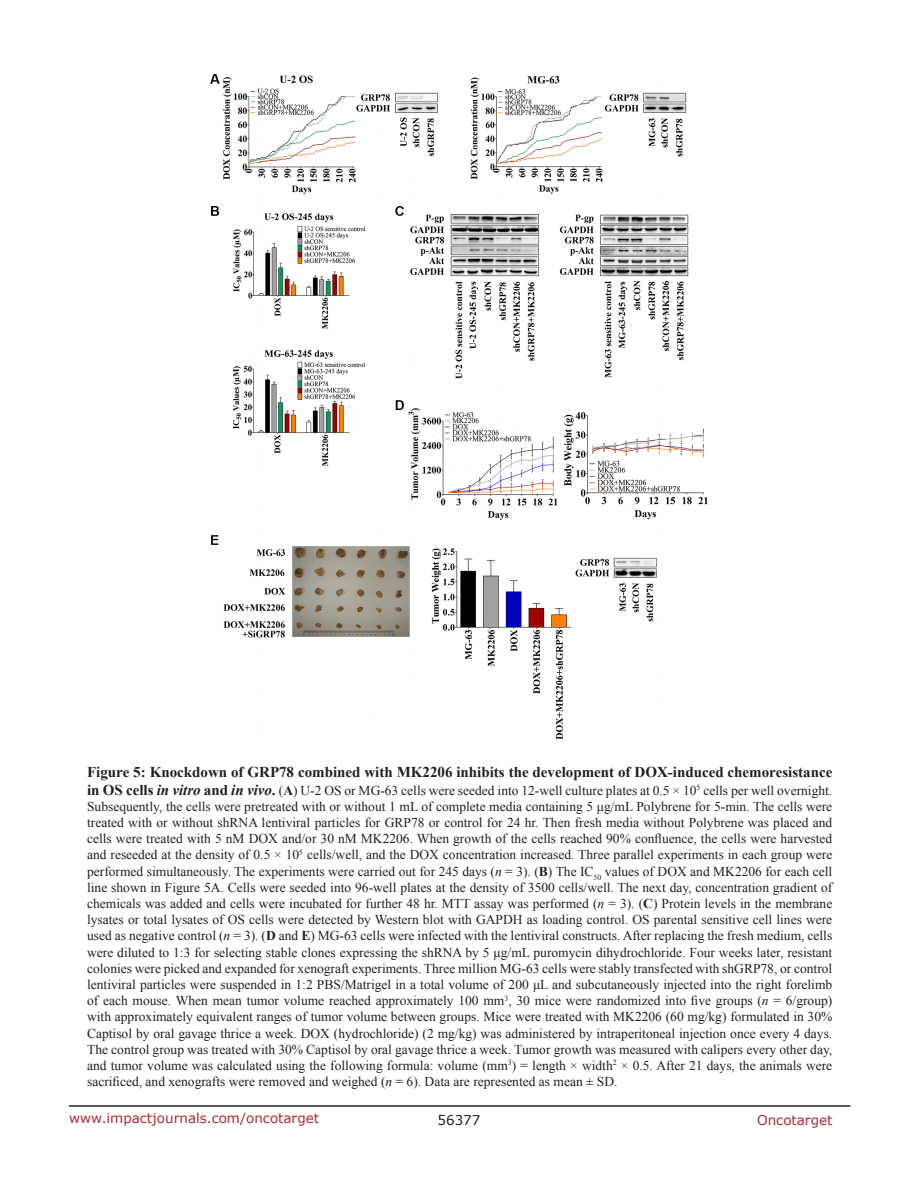
<style>
.page{position:relative;width:918px;height:1188px;background:#fff}
.page>*{position:absolute;margin:0;border:0;box-sizing:border-box;transform-origin:0 0}
.FigureText{font:700 15px "Times New Roman";color:#231f20}
.FigureText-2{font:13.5px/16.2px "Times New Roman";color:#231f20;text-align:justify}
.t1{font:13.5px "Verdana";color:#ac2b31}
.t2{font:13.5px "Verdana";color:#231f20}
.s1{font-weight:700;font-size:15px}
.s2{font-weight:700;font-style:italic;font-size:15px}
.s3{font-weight:700}
.s4{font-style:italic}
</style>
<div class="page">
<hr style="left:69px;top:1105px;width:781px;height:2px;background:#231f20">
<img style="left:210px;top:75px;width:498px;height:665px">
<p class="FigureText" style="left:87px;top:761px;width:747px">Figure 5: Knockdown of GRP78 combined with MK2206 inhibits the development of DOX-induced chemoresistance</p>
<p class="FigureText-2" style="left:87px;top:782px;width:747px"><span class="s1">in OS cells</span> <span class="s2">in vitro</span> <span class="s1">and</span> <span class="s2">in vivo</span><span class="s1">.</span> (<span class="s3">A</span>) U-2 OS or MG-63 cells were seeded into 12-well culture plates at 0.5 × 10<sup>5</sup> cells per well overnight.<br>Subsequently, the cells were pretreated with or without 1 mL of complete media containing 5 μg/mL Polybrene for 5-min. The cells were treated with or without shRNA lentiviral particles for GRP78 or control for 24 hr. Then fresh media without Polybrene was placed and cells were treated with 5 nM DOX and/or 30 nM MK2206. When growth of the cells reached 90% confluence, the cells were harvested and reseeded at the density of 0.5 × 10<sup>5</sup> cells/well, and the DOX concentration increased. Three parallel experiments in each group were performed simultaneously. The experiments were carried out for 245 days (<span class="s4">n</span> = 3). (<span class="s3">B</span>) The IC<sub>50</sub> values of DOX and MK2206 for each cell line shown in Figure 5A. Cells were seeded into 96-well plates at the density of 3500 cells/well. The next day, concentration gradient of chemicals was added and cells were incubated for further 48 hr. MTT assay was performed (<span class="s4">n</span> = 3). (<span class="s3">C</span>) Protein levels in the membrane lysates or total lysates of OS cells were detected by Western blot with GAPDH as loading control. OS parental sensitive cell lines were used as negative control (<span class="s4">n</span> = 3). (<span class="s3">D</span> and <span class="s3">E</span>) MG-63 cells were infected with the lentiviral constructs. After replacing the fresh medium, cells were diluted to 1:3 for selecting stable clones expressing the shRNA by 5 μg/mL puromycin dihydrochloride. Four weeks later, resistant colonies were picked and expanded for xenograft experiments. Three million MG-63 cells were stably transfected with shGRP78, or control lentiviral particles were suspended in 1:2 PBS/Matrigel in a total volume of 200 μL and subcutaneously injected into the right forelimb of each mouse. When mean tumor volume reached approximately 100 mm<sup>3</sup>, 30 mice were randomized into five groups (<span class="s4">n</span> = 6/group) with approximately equivalent ranges of tumor volume between groups. Mice were treated with MK2206 (60 mg/kg) formulated in 30% Captisol by oral gavage thrice a week. DOX (hydrochloride) (2 mg/kg) was administered by intraperitoneal injection once every 4 days.<br>The control group was treated with 30% Captisol by oral gavage thrice a week. Tumor growth was measured with calipers every other day, and tumor volume was calculated using the following formula: volume (mm<sup>3</sup>) = length × width<sup>2</sup> × 0.5. After 21 days, the animals were sacrificed, and xenografts were removed and weighed (<span class="s4">n</span> = 6). Data are represented as mean ± SD.</p>
<p class="t1" style="left:69px;top:1109px;width:252px">www.impactjournals.com/oncotarget</p>
<p class="t2" style="left:438px;top:1111px;width:44px">56377</p>
<p class="t1" style="left:757px;top:1111px;width:77px">Oncotarget</p>
</div>
